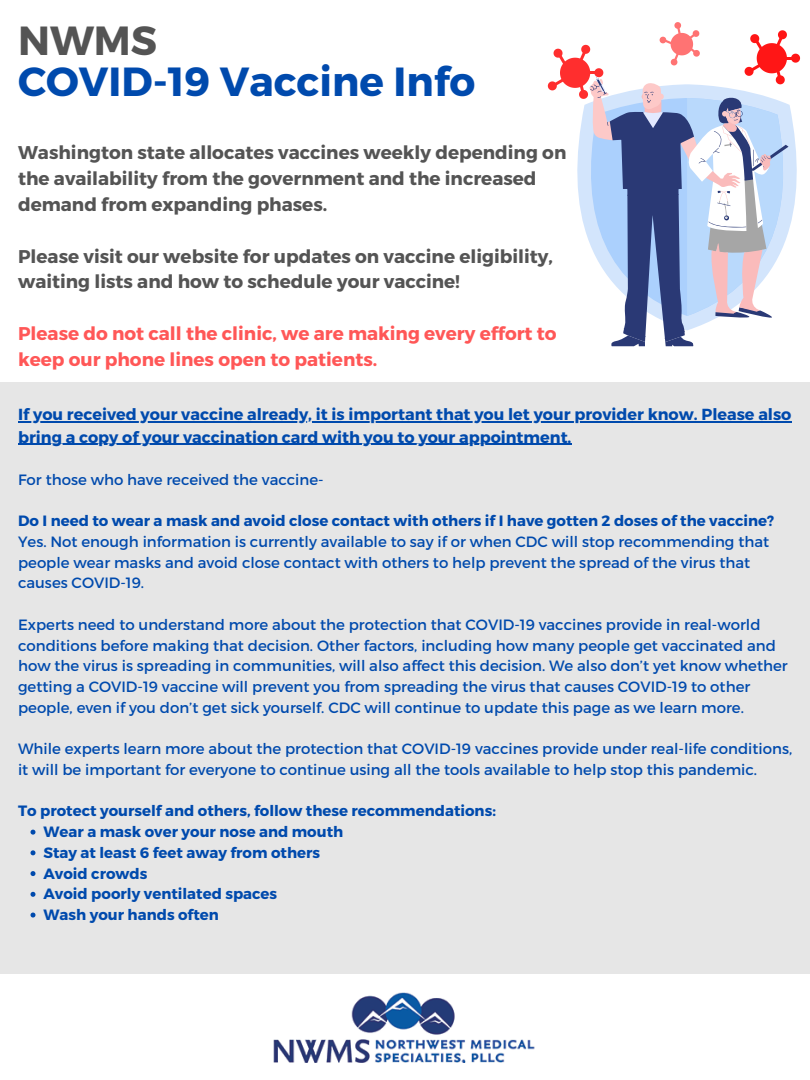
<style>
.page{position:relative;width:810px;height:1080px;background:#fff}
.page>*{position:absolute;margin:0;border:0;box-sizing:border-box;transform-origin:0 0}
.t1{font:700 40.69px "Montserrat";color:#004aad}
.t2{font:700 40.69px "Montserrat";color:#545454}
.t3{font:700 18.44px/25.8px "Montserrat";color:#545454}
.t4{font:700 18.44px/25.8px "Montserrat";color:#ff5757}
.t5{font:700 16px/22.4px "Montserrat";color:#004aad}
.t6{font:14.94px/20.8px "Montserrat";color:#004aad}
.t7{font:700 14.94px "Montserrat";color:#004aad}
</style>
<div class="page">
<svg style="left:611px;top:320px;width:101px;height:26px"></svg>
<svg style="left:548px;top:22px;width:252px;height:298px"></svg>
<div style="left:0;top:382px;width:810px;height:591px;background:#e6e6e6"></div>
<svg style="left:31px;top:830px;width:4px;height:5px"></svg>
<svg style="left:31px;top:850px;width:4px;height:5px"></svg>
<svg style="left:31px;top:871px;width:4px;height:5px"></svg>
<svg style="left:31px;top:892px;width:4px;height:5px"></svg>
<svg style="left:31px;top:913px;width:4px;height:5px"></svg>
<hr style="left:18px;top:421px;width:774px;height:2px;background:#004aad">
<hr style="left:18px;top:444px;width:554px;height:1px;background:#004aad">
<img style="left:273px;top:992px;width:262px;height:71px">
<p class="t2" style="left:18px;top:15px;width:141px">NWMS</p>
<p class="t1" style="left:18px;top:55px;width:459px">COVID-19 Vaccine Info</p>
<p class="t3" style="left:18px;top:139px;width:550px">Washington state allocates vaccines weekly depending on the availability from the government and the increased demand from expanding phases.</p>
<p class="t3" style="left:18px;top:242px;width:536px">Please visit our website for updates on vaccine eligibility, waiting lists and how to schedule your vaccine!</p>
<p class="t4" style="left:18px;top:319px;width:540px">Please do not call the clinic, we are making every effort to keep our phone lines open to patients.</p>
<p class="t5" style="left:18px;top:403px;width:775px">If you received your vaccine already, it is important that you let your provider know. Please also bring a copy of your vaccination card with you to your appointment.</p>
<p class="t6" style="left:18px;top:468px;width:307px">For those who have received the vaccine-</p>
<p class="t7" style="left:18px;top:511px;width:758px">Do I need to wear a mask and avoid close contact with others if I have gotten 2 doses of the vaccine?</p>
<p class="t6" style="left:18px;top:530px;width:753px">Yes. Not enough information is currently available to say if or when CDC will stop recommending that people wear masks and avoid close contact with others to help prevent the spread of the virus that causes COVID-19.</p>
<p class="t6" style="left:18px;top:613px;width:771px">Experts need to understand more about the protection that COVID-19 vaccines provide in real-world conditions before making that decision. Other factors, including how many people get vaccinated and how the virus is spreading in communities, will also affect this decision. We also don’t yet know whether getting a COVID-19 vaccine will prevent you from spreading the virus that causes COVID-19 to other people, even if you don’t get sick yourself. CDC will continue to update this page as we learn more.</p>
<p class="t6" style="left:18px;top:738px;width:776px">While experts learn more about the protection that COVID-19 vaccines provide under real-life conditions, it will be important for everyone to continue using all the tools available to help stop this pandemic.</p>
<p class="t7" style="left:18px;top:801px;width:479px">To protect yourself and others, follow these recommendations:</p>
<p class="t7" style="left:43px;top:822px;width:301px">Wear a mask over your nose and mouth</p>
<p class="t7" style="left:43px;top:843px;width:278px">Stay at least 6 feet away from others</p>
<p class="t7" style="left:43px;top:864px;width:106px">Avoid crowds</p>
<p class="t7" style="left:43px;top:884px;width:235px">Avoid poorly ventilated spaces</p>
<p class="t7" style="left:43px;top:905px;width:177px">Wash your hands often</p>
</div>
